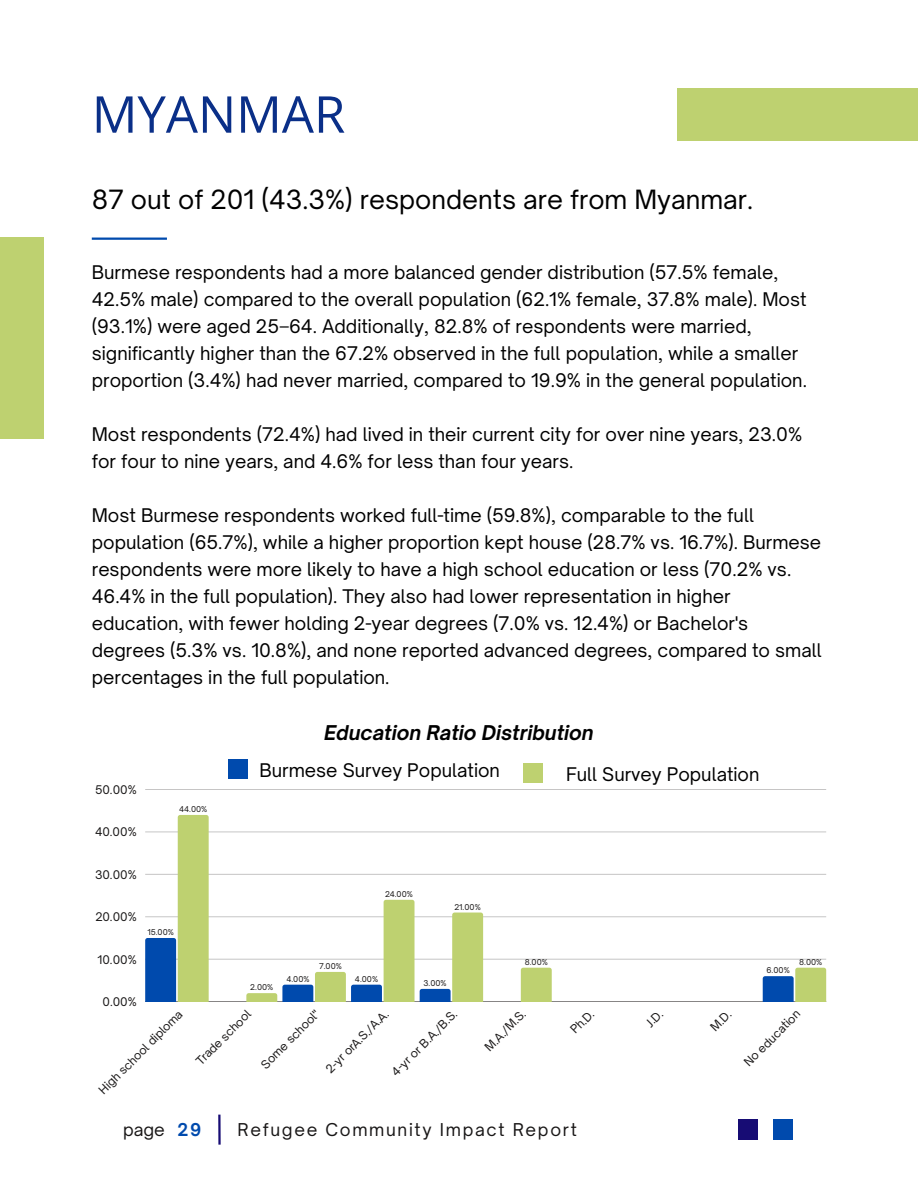
<style>
.page{position:relative;width:918px;height:1188px;background:#fff}
.page>*{position:absolute;margin:0;border:0;box-sizing:border-box;transform-origin:0 0}
.t1{font:50.85px "Open Sans";color:#0a2f88}
.t2{font:25.35px "Open Sauce One";color:#000}
.t3{font:italic 700 19.5px "Open Sauce One";color:#000}
.t4{font:18px/27px "Open Sauce One";color:#000}
.t5{font:16.95px "Open Sauce One";letter-spacing:.1em;color:#191717}
.t6{font:700 16.95px "Open Sauce One";color:#004aad}
.t7{font:11.4px "Open Sauce One";color:#191717}
.t8{font:7.8px "Open Sauce One";color:#191717}
</style>
<div class="page">
<div style="left:0;top:238px;width:43px;height:201px;background:#bed170"></div>
<div style="left:678px;top:88px;width:240px;height:53px;background:#bed170"></div>
<div style="left:228px;top:759px;width:19px;height:20px;background:#004aad"></div>
<div style="left:523px;top:763px;width:19px;height:20px;background:#bed170"></div>
<hr style="left:218px;top:1115px;width:3px;height:30px;background:#170c74">
<div style="left:738px;top:1120px;width:20px;height:20px;background:#170c74"></div>
<div style="left:773px;top:1120px;width:20px;height:20px;background:#004aad"></div>
<hr style="left:92px;top:238px;width:75px;height:2px;background:#004aad">
<hr style="left:145px;top:1001px;width:681px;height:1px;background:#878585">
<hr style="left:145px;top:959px;width:681px;height:1px;background:#d6d6d6">
<hr style="left:145px;top:917px;width:681px;height:1px;background:#efefef">
<hr style="left:145px;top:874px;width:681px;height:1px;background:#cecdcd">
<hr style="left:145px;top:832px;width:681px;height:1px;background:#e7e7e7">
<hr style="left:145px;top:789px;width:681px;height:1px;background:#c6c5c5">
<svg style="left:145px;top:815px;width:64px;height:187px"></svg>
<svg style="left:246px;top:900px;width:237px;height:102px"></svg>
<svg style="left:521px;top:968px;width:31px;height:34px"></svg>
<svg style="left:763px;top:968px;width:63px;height:34px;background:#81a59a"></svg>
<h1 class="t1" style="left:92px;top:78px;width:255px">MYANMAR</h1>
<h2 class="t2" style="left:92px;top:183px;width:663px">87 out of 201 (43.3%) respondents are from Myanmar.</h2>
<p class="t4" style="left:92px;top:259px;width:717px">Burmese respondents had a more balanced gender distribution (57.5% female, 42.5% male) compared to the overall population (62.1% female, 37.8% male). Most (93.1%) were aged 25–64. Additionally, 82.8% of respondents were married, significantly higher than the 67.2% observed in the full population, while a smaller proportion (3.4%) had never married, compared to 19.9% in the general population.</p>
<h4 class="t4" style="left:92px;top:421px;width:712px">Most respondents (72.4%) had lived in their current city for over nine years, 23.0% for four to nine years, and 4.6% for less than four years.</h4>
<h4 class="t4" style="left:92px;top:502px;width:731px">Most Burmese respondents worked full-time (59.8%), comparable to the full population (65.7%), while a higher proportion kept house (28.7% vs. 16.7%). Burmese respondents were more likely to have a high school education or less (70.2% vs.<br>46.4% in the full population). They also had lower representation in higher education, with fewer holding 2-year degrees (7.0% vs. 12.4%) or Bachelor's degrees (5.3% vs. 10.8%), and none reported advanced degrees, compared to small percentages in the full population.</h4>
<h4 class="t3" style="left:324px;top:721px;width:271px">Education Ratio Distribution</h4>
<h3 class="t4" style="left:259px;top:757px;width:242px">Burmese Survey Population</h3>
<h4 class="t4" style="left:566px;top:760px;width:195px">Full Survey Population</h4>
<p class="t7" style="left:95px;top:782px;width:43px">50.00%</p>
<p class="t7" style="left:95px;top:825px;width:43px">40.00%</p>
<p class="t8" style="left:179px;top:804px;width:30px">44.00%</p>
<p class="t7" style="left:95px;top:867px;width:43px">30.00%</p>
<p class="t7" style="left:95px;top:910px;width:43px">20.00%</p>
<p class="t7" style="left:98px;top:952px;width:41px">10.00%</p>
<p class="t8" style="left:148px;top:927px;width:28px">15.00%</p>
<p class="t7" style="left:102px;top:995px;width:36px">0.00%</p>
<p class="t8" style="left:385px;top:889px;width:29px">24.00%</p>
<p class="t8" style="left:455px;top:902px;width:28px">21.00%</p>
<p class="t8" style="left:250px;top:983px;width:25px">2.00%</p>
<p class="t8" style="left:286px;top:974px;width:25px">4.00%</p>
<p class="t8" style="left:319px;top:961px;width:24px">7.00%</p>
<p class="t8" style="left:355px;top:974px;width:25px">4.00%</p>
<p class="t8" style="left:424px;top:978px;width:25px">3.00%</p>
<p class="t8" style="left:525px;top:957px;width:25px">8.00%</p>
<p class="t8" style="left:767px;top:966px;width:25px">6.00%</p>
<p class="t8" style="left:799px;top:957px;width:25px">8.00%</p>
<p class="t7" style="left:96px;top:1087px;width:114px;rotate:-45deg">High school diploma</p>
<p class="t7" style="left:193px;top:1058px;width:73px;rotate:-45deg">Trade school</p>
<p class="t7" style="left:258px;top:1062px;width:79px;rotate:-45deg">Some school"</p>
<p class="t7" style="left:323px;top:1066px;width:85px;rotate:-45deg">2-yr orA.S./A.A.</p>
<p class="t7" style="left:389px;top:1069px;width:89px;rotate:-45deg">4-yr or B.A./B.S.</p>
<p class="t7" style="left:482px;top:1044px;width:54px;rotate:-45deg">M.A./M.S.</p>
<p class="t7" style="left:568px;top:1026px;width:29px;rotate:-45deg">Ph.D.</p>
<p class="t7" style="left:643px;top:1019px;width:20px;rotate:-45deg">J.D.</p>
<p class="t7" style="left:707px;top:1024px;width:26px;rotate:-45deg">M.D.</p>
<p class="t7" style="left:741px;top:1059px;width:75px;rotate:-45deg">No education</p>
<h4 class="t5" style="left:123px;top:1119px;width:43px">page</h4>
<p class="t6" style="left:178px;top:1119px;width:25px">29</p>
<p class="t5" style="left:238px;top:1119px;width:341px">Refugee Community Impact Report</p>
</div>
